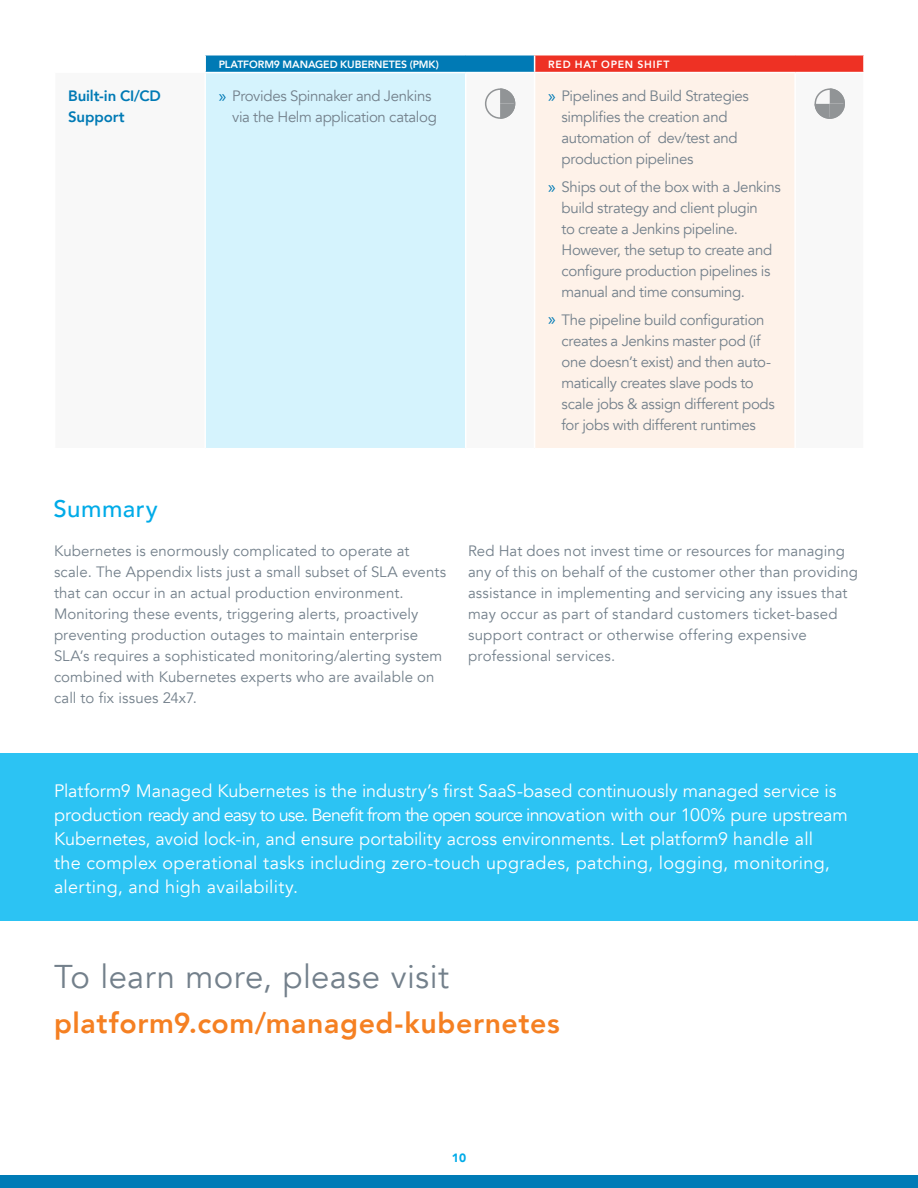
<style>
.page{position:relative;width:918px;height:1188px;background:#fff}
.page>*{position:absolute;margin:0;border:0;box-sizing:border-box;transform-origin:0 0}
.P9_Body{font:32.85px "Avenir";letter-spacing:.01em;color:#73808b}
.P9_Body-2{font:800 28.5px "Avenir";letter-spacing:.02em;color:#f58022}
.P9_Title{font:500 24px "Avenir";letter-spacing:.02em;color:#00abe8}
.P9_Body-3{font:18px/24px "Avenir";color:#fff}
.P9_Body-4{font:15px/21px "Avenir";color:#73808b}
.P9_Body-5{font:15px/21px "Avenir";letter-spacing:-.025em;color:#73808b}
.Table_Body{font:800 15px/21px "Avenir";letter-spacing:-.01em;color:#007ab5}
.t1{font:900 12px "Avenir";color:#00abe8}
.Table_Header{font:800 10.5px "Avenir";letter-spacing:-.005em;color:#fff}
.Table_Header-2{font:800 10.5px "Avenir";letter-spacing:.075em;color:#fff}
.s1{font-family:"Myriad Pro";font-size:18px;color:#007ab5}
</style>
<div class="page">
<div style="left:0;top:1175px;width:918px;height:13px;background:#007bb6"></div>
<div style="left:205px;top:55px;width:330px;height:18px;background:#007ab5"></div>
<div style="left:535px;top:55px;width:329px;height:18px;background:#ee3124"></div>
<div style="left:205px;top:73px;width:261px;height:376px;background:#d5f3fd"></div>
<div style="left:535px;top:73px;width:260px;height:376px;background:#fef2e9"></div>
<hr style="left:204px;top:73px;width:2px;height:375px;background:#fff">
<hr style="left:465px;top:73px;width:1px;height:375px;background:#fff">
<hr style="left:794px;top:73px;width:2px;height:375px;background:#fff">
<hr style="left:205px;top:448px;width:261px;height:1px;background:#fff">
<hr style="left:535px;top:448px;width:260px;height:1px;background:#fff">
<hr style="left:204px;top:54px;width:262px;height:2px;background:#fff">
<svg style="left:205px;top:55px;width:1px;height:17px"></svg>
<hr style="left:466px;top:54px;width:69px;height:2px;background:#fff">
<hr style="left:535px;top:54px;width:260px;height:2px;background:#fff">
<svg style="left:534px;top:55px;width:1px;height:17px"></svg>
<hr style="left:795px;top:54px;width:70px;height:2px;background:#fff">
<svg style="left:863px;top:55px;width:1px;height:17px"></svg>
<hr style="left:204px;top:72px;width:262px;height:1px;background:#fff">
<hr style="left:466px;top:72px;width:69px;height:1px;background:#fff">
<hr style="left:535px;top:72px;width:260px;height:1px;background:#fff">
<hr style="left:795px;top:72px;width:70px;height:1px;background:#fff">
<svg style="left:815px;top:88px;width:30px;height:31px"></svg>
<svg style="left:485px;top:88px;width:30px;height:31px"></svg>
<div style="left:0;top:753px;width:918px;height:168px;background:#2cc3f3"></div>
<p class="Table_Header" style="left:219px;top:56px;width:222px">PLATFORM9 MANAGED KUBERNETES (PMK)</p>
<p class="Table_Header-2" style="left:548px;top:56px;width:123px">RED HAT OPEN SHIFT</p>
<p class="Table_Body" style="left:68px;top:85px;width:94px">Built-in CI/CD<br>Support</p>
<p class="P9_Body-5" style="left:232px;top:86px;width:206px;text-indent:-14px"><span class="s1">»</span> Provides Spinnaker and Jenkins via the Helm application catalog</p>
<p class="P9_Body-5" style="left:562px;top:86px;width:189px;text-indent:-14px"><span class="s1">»</span> Pipelines and Build Strategies simplifies the creation and automation of dev/test and production pipelines</p>
<p class="P9_Body-5" style="left:562px;top:176px;width:221px;text-indent:-14px"><span class="s1">»</span> Ships out of the box with a Jenkins build strategy and client plugin<br>to create a Jenkins pipeline.<br>However, the setup to create and configure production pipelines is manual and time consuming.</p>
<p class="P9_Body-5" style="left:562px;top:309px;width:215px;text-indent:-14px"><span class="s1">»</span> The pipeline build configuration creates a Jenkins master pod (if one doesn’t exist) and then auto&shy;matically creates slave pods to scale jobs &amp; assign different pods for jobs with different runtimes</p>
<p class="P9_Title" style="left:53px;top:488px;width:106px">Summary</p>
<p class="P9_Body-4" style="left:54px;top:540px;width:394px">Kubernetes is enormously complicated to operate at scale. The Appendix lists just a small subset of SLA events that can occur in an actual production environment.<br>Monitoring these events, triggering alerts, proactively preventing production outages to maintain enterprise SLA’s requires a sophisticated monitoring/alerting system combined with Kubernetes experts who are available on call to fix issues 24x7.</p>
<p class="P9_Body-4" style="left:468px;top:540px;width:391px">Red Hat does not invest time or resources for managing any of this on behalf of the customer other than providing assistance in implementing and servicing any issues that may occur as part of standard customers ticket-based support contract or otherwise offering expensive professional services.</p>
<p class="P9_Body-3" style="left:54px;top:779px;width:795px">Platform9 Managed Kubernetes is the industry’s first SaaS-based continuously managed service is production ready and easy to use. Benefit from the open source innovation with our 100% pure upstream Kubernetes, avoid lock-in, and ensure portability across environments. Let platform9 handle all<br>the complex operational tasks including zero-touch upgrades, patching, logging, monitoring, alerting, and high availability.</p>
<p class="P9_Body" style="left:54px;top:957px;width:397px">To learn more, please visit</p>
<p class="P9_Body-2" style="left:54px;top:1001px;width:507px">platform9.com/managed-kubernetes</p>
<p class="t1" style="left:452px;top:1147px;width:16px">10</p>
</div>
